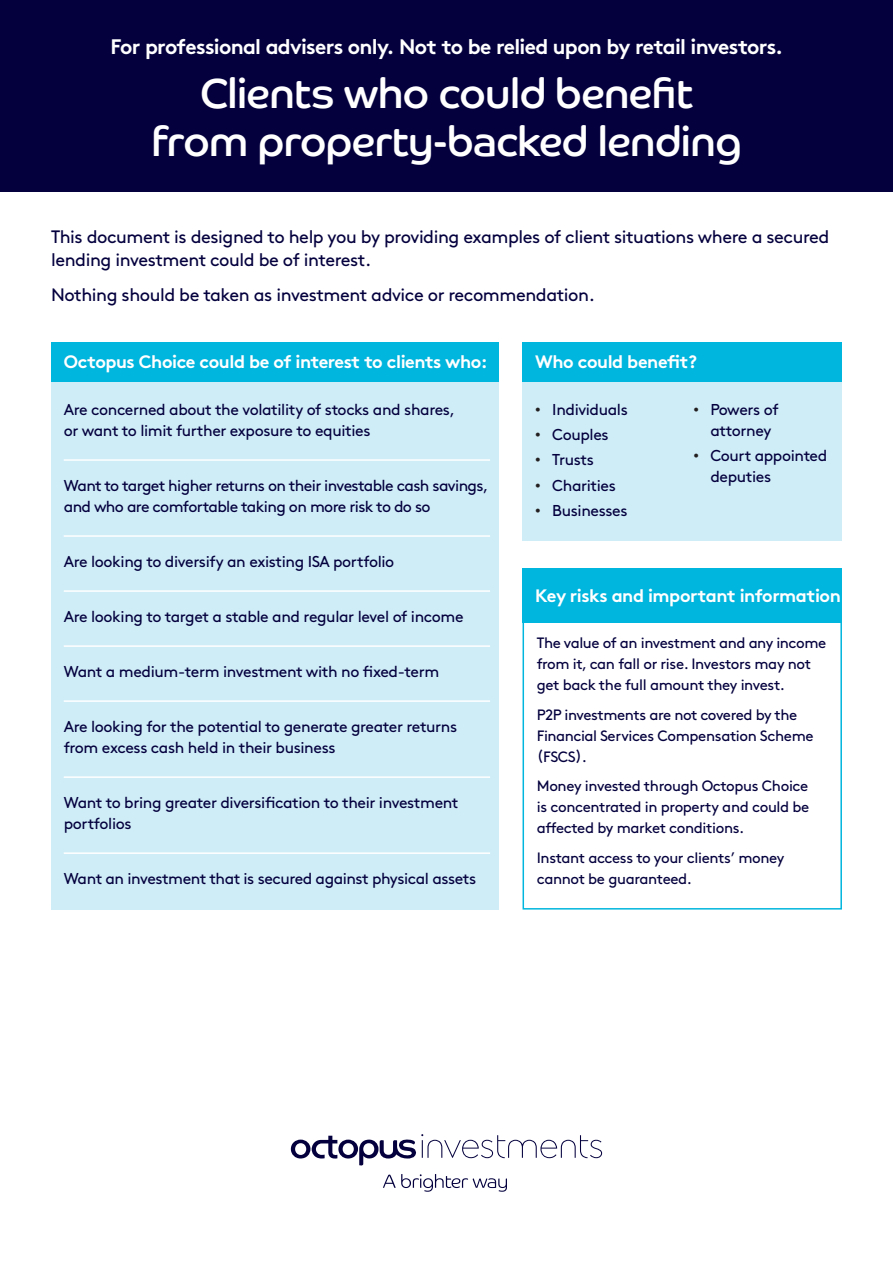
<style>
.page{position:relative;width:893px;height:1263px;background:#fff}
.page>*{position:absolute;margin:0;border:0;box-sizing:border-box;transform-origin:0 0}
.Body_text{font:42px/48px "Co Headline";letter-spacing:-.01em;color:#fff;text-align:center}
.t1{font:700 21px "Brown";letter-spacing:-.035em;color:#fff}
.t2{font:18px/22.5px "Brown";letter-spacing:-.025em;color:#04003e}
.oct_form_section_hea{font:700 18px "Brown";letter-spacing:-.025em;color:#fff}
.oct_form_question_le{font:15.75px/21px "Brown";letter-spacing:-.025em;color:#04003e}
.oct_form_question_le-2{font:15px/21px "Brown";letter-spacing:-.025em;color:#04003e}
.s1{font-family:"Gill Sans";color:#231f20}
</style>
<div class="page">
<svg style="left:383px;top:1174px;width:124px;height:18px"></svg>
<svg style="left:291px;top:1134px;width:311px;height:32px"></svg>
<div style="left:51px;top:342px;width:448px;height:40px;background:#00b5de"></div>
<div style="left:522px;top:342px;width:320px;height:40px;background:#00b5de"></div>
<div style="left:522px;top:569px;width:320px;height:54px;background:#00b5de"></div>
<div style="left:51px;top:382px;width:448px;height:527px;background:#cfedf7"></div>
<hr style="left:64px;top:459px;width:426px;height:2px;background:#fff">
<hr style="left:64px;top:535px;width:426px;height:2px;background:#fff">
<hr style="left:64px;top:590px;width:426px;height:2px;background:#fff">
<hr style="left:64px;top:645px;width:426px;height:2px;background:#fff">
<hr style="left:64px;top:700px;width:426px;height:2px;background:#fff">
<hr style="left:64px;top:776px;width:426px;height:2px;background:#fff">
<hr style="left:64px;top:852px;width:426px;height:2px;background:#fff">
<div style="left:522px;top:382px;width:320px;height:158px;background:#cfedf7"></div>
<div style="left:522px;top:621px;width:320px;height:288px;border:2px solid #00b5de"></div>
<div style="left:0;top:0;width:893px;height:191px;background:#04003e"></div>
<h3 class="t1" style="left:110px;top:29px;width:674px">For professional advisers only. Not to be relied upon by retail investors.</h3>
<p class="Body_text" style="left:152px;top:69px;width:592px">Clients who could benefit from property-backed lending</p>
<p class="t2" style="left:51px;top:224px;width:780px">This document is designed to help you by providing examples of client situations where a secured lending investment could be of interest.</p>
<p class="t2" style="left:51px;top:282px;width:545px">Nothing should be taken as investment advice or recommendation.</p>
<p class="oct_form_section_hea" style="left:64px;top:347px;width:425px">Octopus Choice could be of interest to clients who:</p>
<p class="oct_form_section_hea" style="left:535px;top:347px;width:163px">Who could benefit?</p>
<p class="oct_form_question_le" style="left:64px;top:398px;width:393px">Are concerned about the volatility of stocks and shares, or want to limit further exposure to equities</p>
<p class="oct_form_question_le" style="left:64px;top:474px;width:426px">Want to target higher returns on their investable cash savings, and who are comfortable taking on more risk to do so</p>
<p class="oct_form_question_le" style="left:64px;top:550px;width:332px">Are looking to diversify an existing ISA portfolio</p>
<p class="oct_form_question_le" style="left:64px;top:605px;width:401px">Are looking to target a stable and regular level of income</p>
<p class="oct_form_question_le" style="left:64px;top:660px;width:377px">Want a medium-term investment with no fixed-term</p>
<p class="oct_form_question_le" style="left:64px;top:715px;width:395px">Are looking for the potential to generate greater returns from excess cash held in their business</p>
<p class="oct_form_question_le" style="left:64px;top:791px;width:396px">Want to bring greater diversification to their investment portfolios</p>
<p class="oct_form_question_le" style="left:64px;top:867px;width:414px">Want an investment that is secured against physical assets</p>
<p class="oct_form_question_le" style="left:535px;top:398px;width:94px"><span class="s1">•</span> Individuals</p>
<p class="oct_form_question_le" style="left:535px;top:423px;width:75px"><span class="s1">•</span> Couples</p>
<p class="oct_form_question_le" style="left:535px;top:448px;width:60px"><span class="s1">•</span> Trusts</p>
<p class="oct_form_question_le" style="left:535px;top:473px;width:82px"><span class="s1">•</span> Charities</p>
<p class="oct_form_question_le" style="left:535px;top:499px;width:94px"><span class="s1">•</span> Businesses</p>
<p class="oct_form_question_le" style="left:710px;top:398px;width:70px;text-indent:-17px"><span class="s1">•</span> Powers of attorney</p>
<p class="oct_form_question_le" style="left:710px;top:444px;width:118px;text-indent:-17px"><span class="s1">•</span> Court appointed deputies</p>
<p class="oct_form_section_hea" style="left:535px;top:581px;width:307px">Key risks and important information</p>
<p class="oct_form_question_le-2" style="left:537px;top:631px;width:291px">The value of an investment and any income from it, can fall or rise. Investors may not get back the full amount they invest.</p>
<p class="oct_form_question_le-2" style="left:537px;top:703px;width:278px">P2P investments are not covered by the<br>Financial Services Compensation Scheme (FSCS).</p>
<p class="oct_form_question_le-2" style="left:537px;top:774px;width:274px;text-align:justify">Money invested through Octopus Choice is concentrated in property and could be affected by market conditions.</p>
<p class="oct_form_question_le-2" style="left:537px;top:846px;width:249px">Instant access to your clients’ money cannot be guaranteed.</p>
</div>
